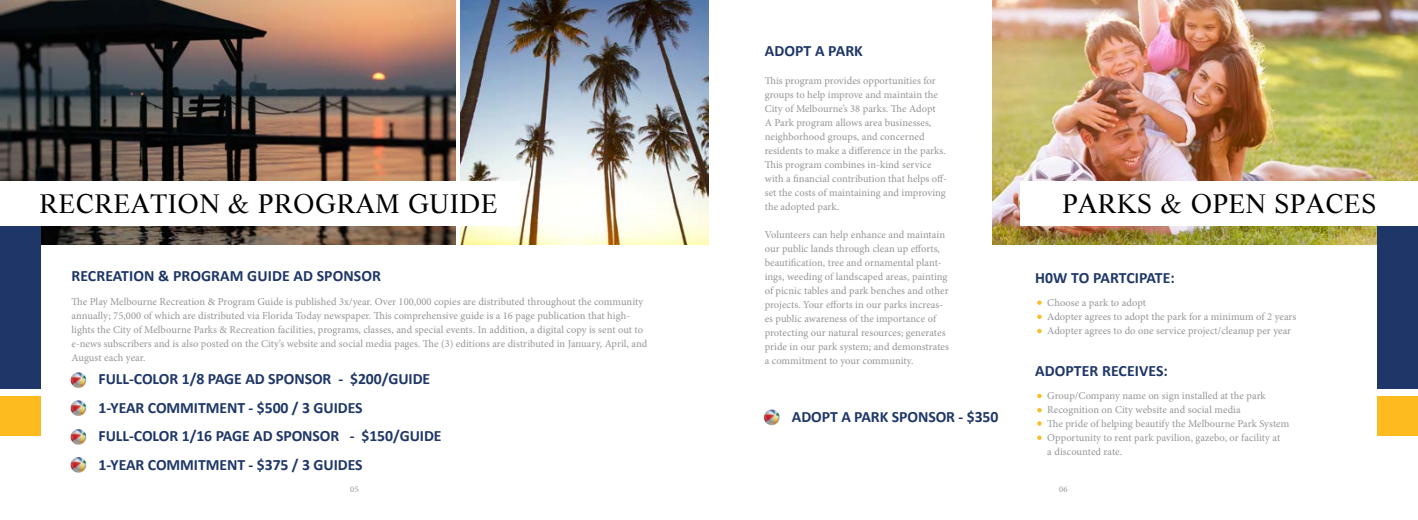
<style>
.page{position:relative;width:1418px;height:520px;background:#fff}
.page>*{position:absolute;margin:0;border:0;box-sizing:border-box;transform-origin:0 0}
.t1{font:26.25px "Life";letter-spacing:.025em;color:#000}
.t2{font:700 15.75px/28.5px "Calibri";letter-spacing:-.005em;color:#1e3768}
.t3{font:10.5px/14px "Minion Pro";letter-spacing:.005em;color:#939598}
.t4{font:8.75px "Minion Pro";color:#939598}
</style>
<div class="page">
<img style="left:461px;top:0;width:248px;height:244px">
<img style="left:0;top:0;width:455px;height:244px">
<img style="left:992px;top:0;width:425px;height:244px">
<div style="left:0;top:225px;width:41px;height:163px;background:#1e3768"></div>
<div style="left:1377px;top:225px;width:41px;height:163px;background:#1e3768"></div>
<div style="left:0;top:396px;width:41px;height:39px;background:#fdbb20"></div>
<div style="left:1377px;top:396px;width:41px;height:39px;background:#fdbb20"></div>
<div style="left:0;top:181px;width:520px;height:44px;background:#fff"></div>
<div style="left:1021px;top:181px;width:397px;height:44px;background:#fff"></div>
<img style="left:70px;top:400px;width:16px;height:16px">
<img style="left:70px;top:457px;width:16px;height:16px">
<img style="left:70px;top:372px;width:16px;height:16px">
<img style="left:70px;top:429px;width:16px;height:16px">
<img style="left:764px;top:409px;width:15px;height:16px">
<svg style="left:1037px;top:300px;width:4px;height:5px"></svg>
<svg style="left:1037px;top:394px;width:4px;height:4px"></svg>
<svg style="left:1037px;top:315px;width:4px;height:4px"></svg>
<svg style="left:1037px;top:408px;width:4px;height:4px"></svg>
<svg style="left:1037px;top:329px;width:4px;height:4px"></svg>
<svg style="left:1037px;top:421px;width:4px;height:5px"></svg>
<svg style="left:1037px;top:435px;width:4px;height:5px"></svg>
<h2 class="t2" style="left:764px;top:37px;width:100px">ADOPT A PARK</h2>
<p class="t3" style="left:764px;top:74px;width:184px">This program provides opportunities for groups to help improve and maintain the City of Melbourne’s 38 parks. The Adopt<br>A Park program allows area businesses, neighborhood groups, and concerned residents to make a difference in the parks.<br>This program combines in-kind service with a financial contribution that helps off&shy;set the costs of maintaining and improving the adopted park.</p>
<p class="t3" style="left:764px;top:228px;width:186px">Volunteers can help enhance and maintain our public lands through clean up efforts, beautification, tree and ornamental plant&shy;ings, weeding of landscaped areas, painting of picnic tables and park benches and other projects. Your efforts in our parks increas&shy;es public awareness of the importance of protecting our natural resources; generates pride in our park system; and demonstrates a commitment to your community.</p>
<h1 class="t1" style="left:40px;top:188px;width:459px">RECREATION &amp; PROGRAM GUIDE</h1>
<h1 class="t1" style="left:1062px;top:188px;width:315px">PARKS &amp; OPEN SPACES</h1>
<h2 class="t2" style="left:71px;top:261px;width:311px">RECREATION &amp; PROGRAM GUIDE AD SPONSOR</h2>
<h2 class="t2" style="left:1035px;top:264px;width:141px">H0W TO PARTCIPATE:</h2>
<p class="t3" style="left:71px;top:295px;width:577px">The Play Melbourne Recreation &amp; Program Guide is published 3x/year. Over 100,000 copies are distributed throughout the community annually; 75,000 of which are distributed via Florida Today newspaper. This comprehensive guide is a 16 page publication that high&shy;lights the City of Melbourne Parks &amp; Recreation facilities, programs, classes, and special events. In addition, a digital copy is sent out to e-news subscribers and is also posted on the City’s website and social media pages. The (3) editions are distributed in January, April, and August each year.</p>
<p class="t3" style="left:1047px;top:295px;width:250px">Choose a park to adopt<br>Adopter agrees to adopt the park for a minimum of 2 years<br>Adopter agrees to do one service project/cleanup per year</p>
<p class="t3" style="left:1047px;top:388px;width:243px">Group/Company name on sign installed at the park Recognition on City website and social media<br>The pride of helping beautify the Melbourne Park System Opportunity to rent park pavilion, gazebo, or facility at<br>a discounted rate.</p>
<h2 class="t2" style="left:1035px;top:357px;width:134px">ADOPTER RECEIVES:</h2>
<h2 class="t2" style="left:99px;top:365px;width:344px">FULL-COLOR 1/8 PAGE AD SPONSOR - $200/GUIDE 1-YEAR COMMITMENT - $500 / 3 GUIDES FULL-COLOR 1/16 PAGE AD SPONSOR - $150/GUIDE 1-YEAR COMMITMENT - $375 / 3 GUIDES</h2>
<h2 class="t2" style="left:792px;top:402px;width:208px">ADOPT A PARK SPONSOR - $350</h2>
<p class="t4" style="left:350px;top:483px;width:10px">05</p>
<p class="t4" style="left:1059px;top:483px;width:10px">06</p>
</div>
